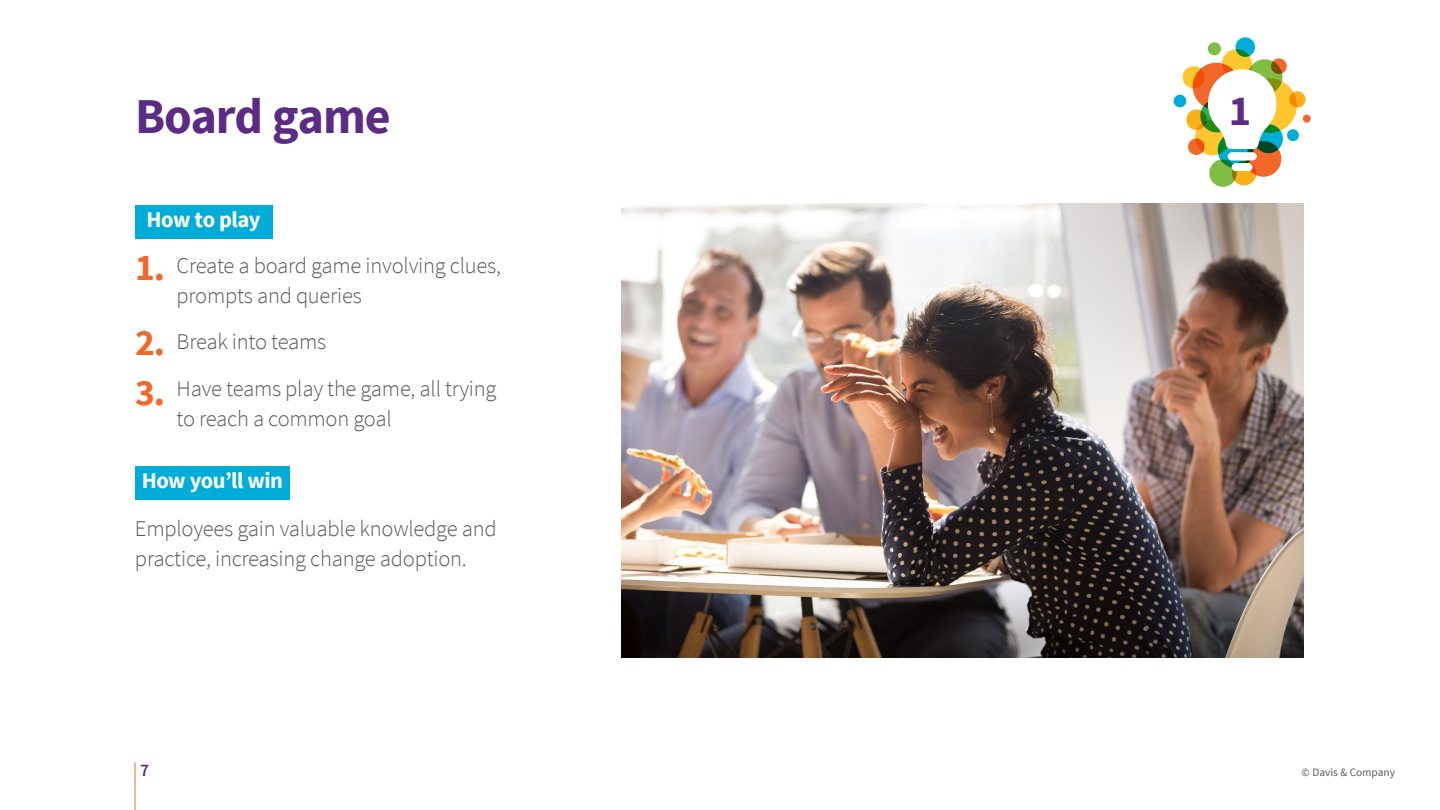
<style>
.page{position:relative;width:1440px;height:810px;background:#fff}
.page>*{position:absolute;margin:0;border:0;box-sizing:border-box;transform-origin:0 0}
.t1{font:700 50px "Source Sans Pro";letter-spacing:-.025em;color:#5c2b85}
.t2{font:700 42.5px "Source Sans Pro";color:#5c2b85}
.t3{font:700 37.5px/74.1px "Source Sans Pro";color:#f2682b}
.t4{font:300 22.5px/30px "Source Sans Pro";letter-spacing:-.01em;color:#58595b}
.t5{font:700 22.5px "Source Sans Pro";letter-spacing:-.025em;color:#fff}
.t6{font:600 17.5px "Source Sans Pro";color:#5c2b85}
.t7{font:11.25px "Source Sans Pro";color:#58595b}
</style>
<div class="page">
<hr style="left:135px;top:762px;width:1px;height:48px;background:#f2682b">
<div style="left:135px;top:205px;width:137px;height:33px;background:#00add8"></div>
<div style="left:135px;top:466px;width:155px;height:34px;background:#00add8"></div>
<img style="left:621px;top:203px;width:683px;height:454px">
<div style="left:1222px;top:49px;width:30px;height:30px;background:#ffc62f;border-radius:50%"></div>
<div style="left:1242px;top:78px;width:55px;height:55px;background:#ffc62f;border-radius:50%"></div>
<svg style="left:1247px;top:59px;width:35px;height:36px"></svg>
<svg style="left:1195px;top:120px;width:36px;height:35px"></svg>
<svg style="left:1246px;top:141px;width:35px;height:36px"></svg>
<svg style="left:1209px;top:159px;width:28px;height:28px"></svg>
<svg style="left:1186px;top:109px;width:21px;height:21px"></svg>
<svg style="left:1254px;top:124px;width:29px;height:29px"></svg>
<svg style="left:1208px;top:42px;width:13px;height:13px"></svg>
<svg style="left:1289px;top:91px;width:17px;height:17px"></svg>
<svg style="left:1193px;top:63px;width:47px;height:47px"></svg>
<svg style="left:1218px;top:132px;width:35px;height:36px"></svg>
<svg style="left:1232px;top:161px;width:24px;height:24px"></svg>
<svg style="left:1200px;top:99px;width:34px;height:33px"></svg>
<svg style="left:1287px;top:129px;width:12px;height:12px"></svg>
<svg style="left:1183px;top:66px;width:22px;height:22px"></svg>
<svg style="left:1271px;top:58px;width:16px;height:16px"></svg>
<svg style="left:1235px;top:37px;width:20px;height:20px"></svg>
<div style="left:1174px;top:95px;width:12px;height:12px;background:#00add8;border-radius:50%"></div>
<svg style="left:1188px;top:139px;width:17px;height:16px"></svg>
<div style="left:1303px;top:115px;width:8px;height:8px;background:#f2682b;border-radius:50%"></div>
<svg style="left:1208px;top:69px;width:68px;height:80px"></svg>
<div style="left:1228px;top:152px;width:29px;height:8px;background:#fff;border-radius:4px"></div>
<div style="left:1232px;top:163px;width:20px;height:8px;background:#fff;border-radius:4px"></div>
<h1 class="t1" style="left:135px;top:84px;width:257px">Board game</h1>
<p class="t5" style="left:147px;top:205px;width:115px">How to play</p>
<h3 class="t3" style="left:135px;top:232px;width:32px">1.<br>2.</h3>
<h3 class="t3" style="left:135px;top:357px;width:32px">3.</h3>
<p class="t4" style="left:177px;top:250px;width:326px">Create a board game involving clues, prompts and queries</p>
<p class="t4" style="left:177px;top:319px;width:321px;line-height:46.9px">Break into teams<br>Have teams play the game, all trying</p>
<p class="t4" style="left:177px;top:404px;width:217px">to reach a common goal</p>
<p class="t5" style="left:142px;top:466px;width:143px">How you’ll win</p>
<p class="t4" style="left:135px;top:513px;width:363px">Employees gain valuable knowledge and practice, increasing change adoption.</p>
<p class="t6" style="left:140px;top:759px;width:10px">7</p>
<h2 class="t2" style="left:1229px;top:83px;width:24px">1</h2>
<p class="t7" style="left:1302px;top:765px;width:95px">© Davis &amp; Company</p>
</div>
